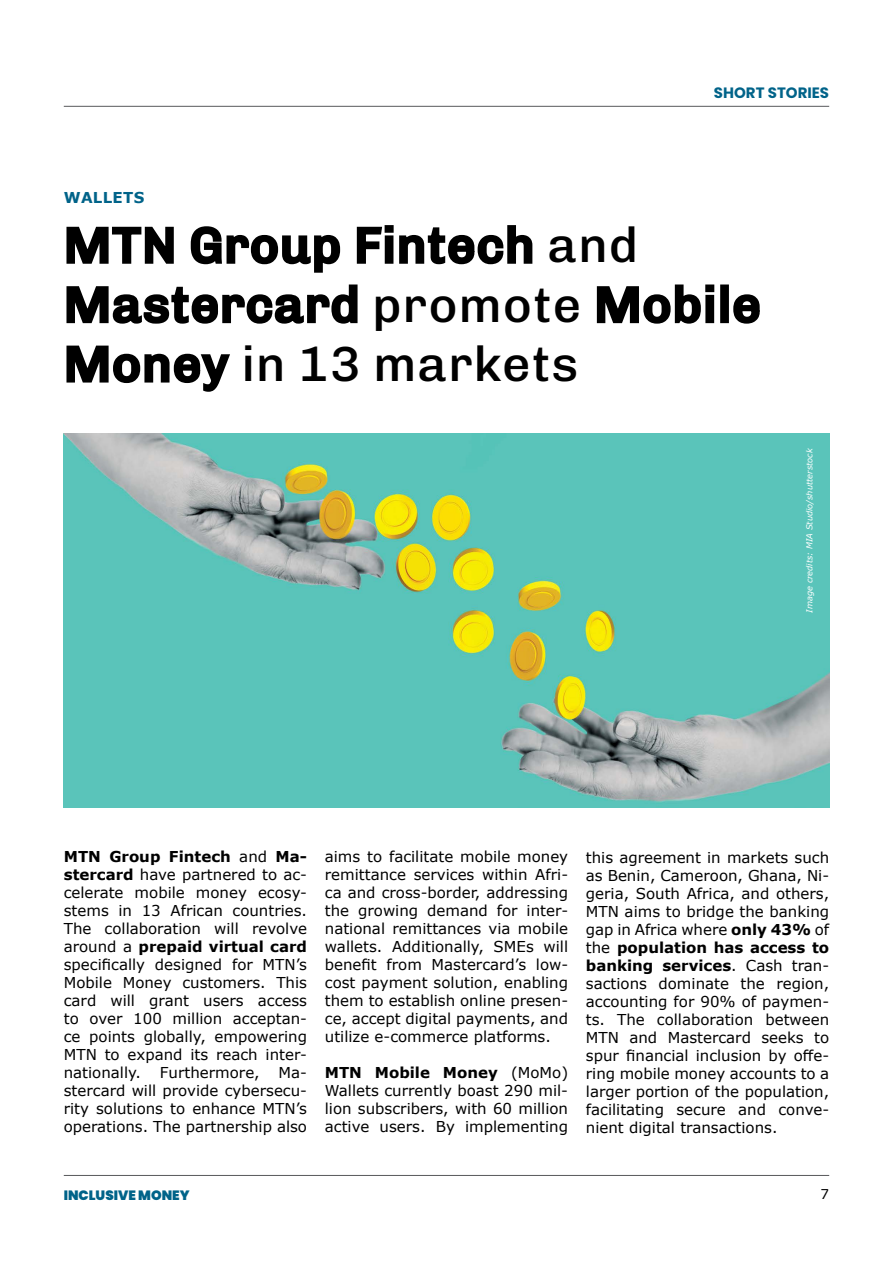
<style>
.page{position:relative;width:893px;height:1263px;background:#fff}
.page>*{position:absolute;margin:0;border:0;box-sizing:border-box;transform-origin:0 0}
.t1{font:500 49.5px/59.4px "Chivo";letter-spacing:.02em;color:#000}
.t2{font:15px/18px "Verdana";color:#000;text-align:justify}
.t3{font:700 15px "Poppins";color:#006389}
.t4{font:700 15px "Verdana";letter-spacing:.02em;color:#006389}
.t5{font:900 13.5px "Poppins";color:#006389}
.t6{font:13.5px "Verdana";color:#000}
.t7{font:italic 8.25px "Verdana";color:#fff}
.s1{font-weight:700}
</style>
<div class="page">
<hr style="left:64px;top:106px;width:765px;height:1px;background:#58595b">
<hr style="left:64px;top:1175px;width:765px;height:1px;background:#58595b">
<img style="left:64px;top:434px;width:765px;height:374px">
<svg style="left:66px;top:226px;width:108px;height:38px"></svg>
<svg style="left:190px;top:226px;width:151px;height:47px"></svg>
<svg style="left:356px;top:225px;width:177px;height:40px"></svg>
<svg style="left:66px;top:284px;width:292px;height:40px"></svg>
<svg style="left:596px;top:284px;width:119px;height:40px"></svg>
<div style="left:720px;top:284px;width:9px;height:39px;border:3px solid #000"></div>
<svg style="left:733px;top:294px;width:27px;height:30px"></svg>
<svg style="left:66px;top:345px;width:164px;height:47px"></svg>
<p class="t3" style="left:714px;top:84px;width:117px">SHORT STORIES</p>
<p class="t4" style="left:64px;top:187px;width:82px">WALLETS</p>
<h1 class="t1" style="left:64px;top:213px;width:698px">MTN Group Fintech and<br>Mastercard promote Mobile<br>Money in 13 markets</h1>
<p class="t7" style="left:804px;top:613px;width:166px;rotate:-90deg">Image credits: MIA Studio/shutterstock</p>
<p class="t2" style="left:64px;top:847px;width:245px"><span class="s1">MTN Group Fintech</span> and <span class="s1">Ma&shy;stercard</span> have partnered to ac&shy;celerate mobile money ecosy&shy;stems in 13 African countries.<br>The collaboration will revolve around a <span class="s1">prepaid virtual card </span>specifically designed for MTN’s Mobile Money customers. This card will grant users access to over 100 million acceptan&shy;ce points globally, empowering MTN to expand its reach inter&shy;nationally.</p>
<p class="t2" style="left:160px;top:1063px;width:101px">Furthermore,</p>
<p class="t2" style="left:64px;top:1063px;width:245px;text-indent:215px">Ma&shy;stercard will provide cybersecu&shy;rity solutions to enhance MTN’s operations. The partnership also</p>
<p class="t2" style="left:325px;top:847px;width:245px">aims to facilitate mobile money remittance services within Afri&shy;ca and cross-border, addressing the growing demand for inter&shy;national remittances via mobile wallets. Additionally, SMEs will benefit from Mastercard’s low&shy;cost payment solution, enabling them to establish online presen&shy;ce, accept digital payments, and utilize e-commerce platforms.</p>
<p class="t2" style="left:325px;top:1063px;width:245px"><span class="s1">MTN Mobile Money</span> (MoMo)<br>Wallets currently boast 290 mil&shy;lion subscribers, with 60 million active users. By implementing</p>
<p class="t2" style="left:586px;top:848px;width:245px">this agreement in markets such as Benin, Cameroon, Ghana, Ni&shy;geria, South Africa, and others, MTN aims to bridge the banking gap in Africa where <span class="s1">only 43%</span> of the <span class="s1">population has access to banking services</span>. Cash tran&shy;sactions dominate the region, accounting for 90% of paymen&shy;ts. The collaboration between MTN and Mastercard seeks to spur financial inclusion by offe&shy;ring mobile money accounts to a larger portion of the population, facilitating secure and conve&shy;nient digital transactions.</p>
<p class="t5" style="left:64px;top:1187px;width:127px">INCLUSIVE MONEY</p>
<p class="t6" style="left:821px;top:1185px;width:10px">7</p>
</div>
